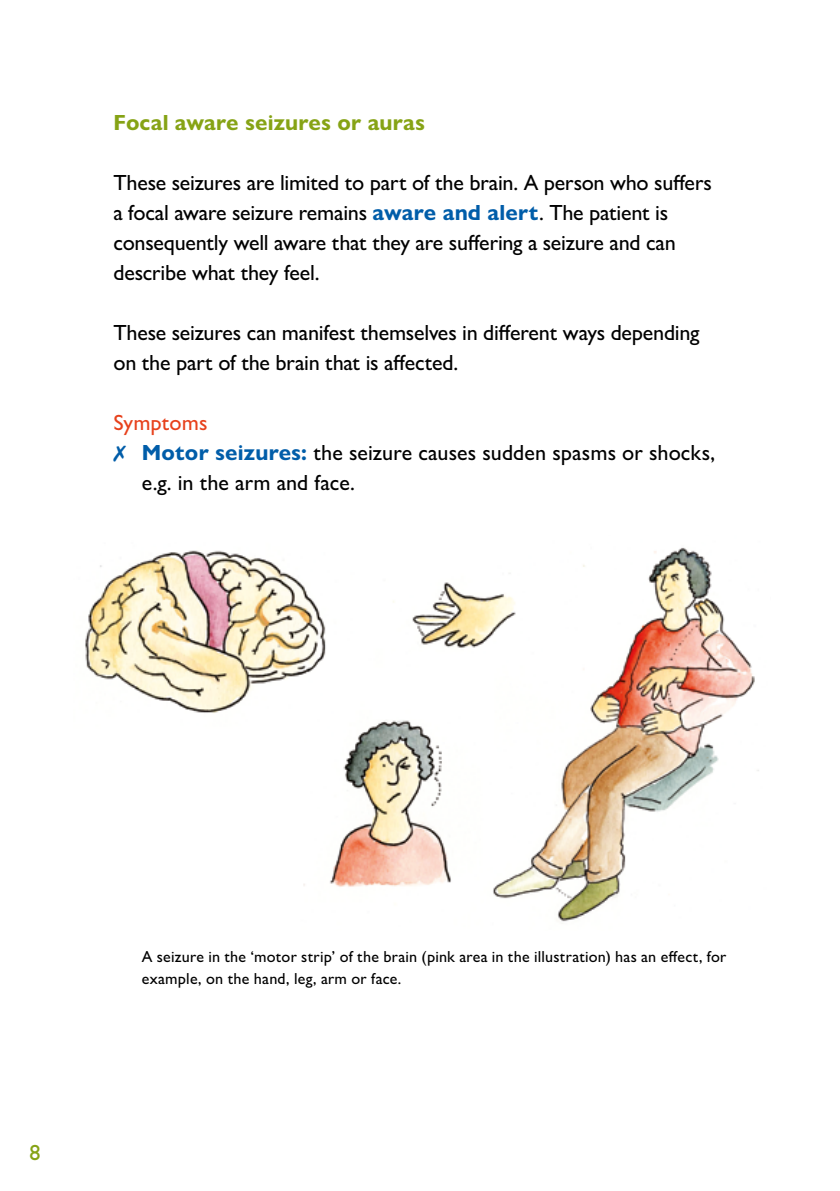
<style>
.page{position:relative;width:840px;height:1191px;background:#fff}
.page>*{position:absolute;margin:0;border:0;box-sizing:border-box;transform-origin:0 0}
.t1{font:500 22px/30px "Gill Sans Nova";letter-spacing:-.01em;color:#000}
.t2{font:700 22px "Gill Sans Nova";letter-spacing:.01em;color:#86a315}
.t3{font:500 22px "Gill Sans Nova";color:#e7411c}
.t4{font:500 22px "Gill Sans Nova";color:#86a315}
.t5{font:500 16px/22px "Gill Sans Nova";letter-spacing:.015em;color:#000}
.s1{font-weight:700;color:#005da9}
.s2{color:#005da9}
</style>
<div class="page">
<img style="left:85px;top:547px;width:674px;height:375px">
<p class="t2" style="left:113px;top:108px;width:313px">Focal aware seizures or auras</p>
<p class="t1" style="left:113px;top:167px;width:599px">These seizures are limited to part of the brain. A person who suffers a focal aware seizure remains <span class="s1">aware and alert</span>. The patient is consequently well aware that they are suffering a seizure and can describe what they feel.</p>
<p class="t1" style="left:113px;top:317px;width:587px">These seizures can manifest themselves in different ways depending on the part of the brain that is affected.</p>
<p class="t3" style="left:113px;top:409px;width:95px">Symptoms</p>
<p class="t1" style="left:113px;top:437px;width:603px"><span class="s2">✗</span> <span class="s1">Motor seizures:</span> the seizure causes sudden spasms or shocks,</p>
<p class="t1" style="left:142px;top:467px;width:214px">e.g. in the arm and face.</p>
<p class="t4" style="left:29px;top:1138px;width:13px">8</p>
<p class="t5" style="left:142px;top:945px;width:585px">A seizure in the ‘motor strip’ of the brain (pink area in the illustration) has an effect, for example, on the hand, leg, arm or face.</p>
</div>
